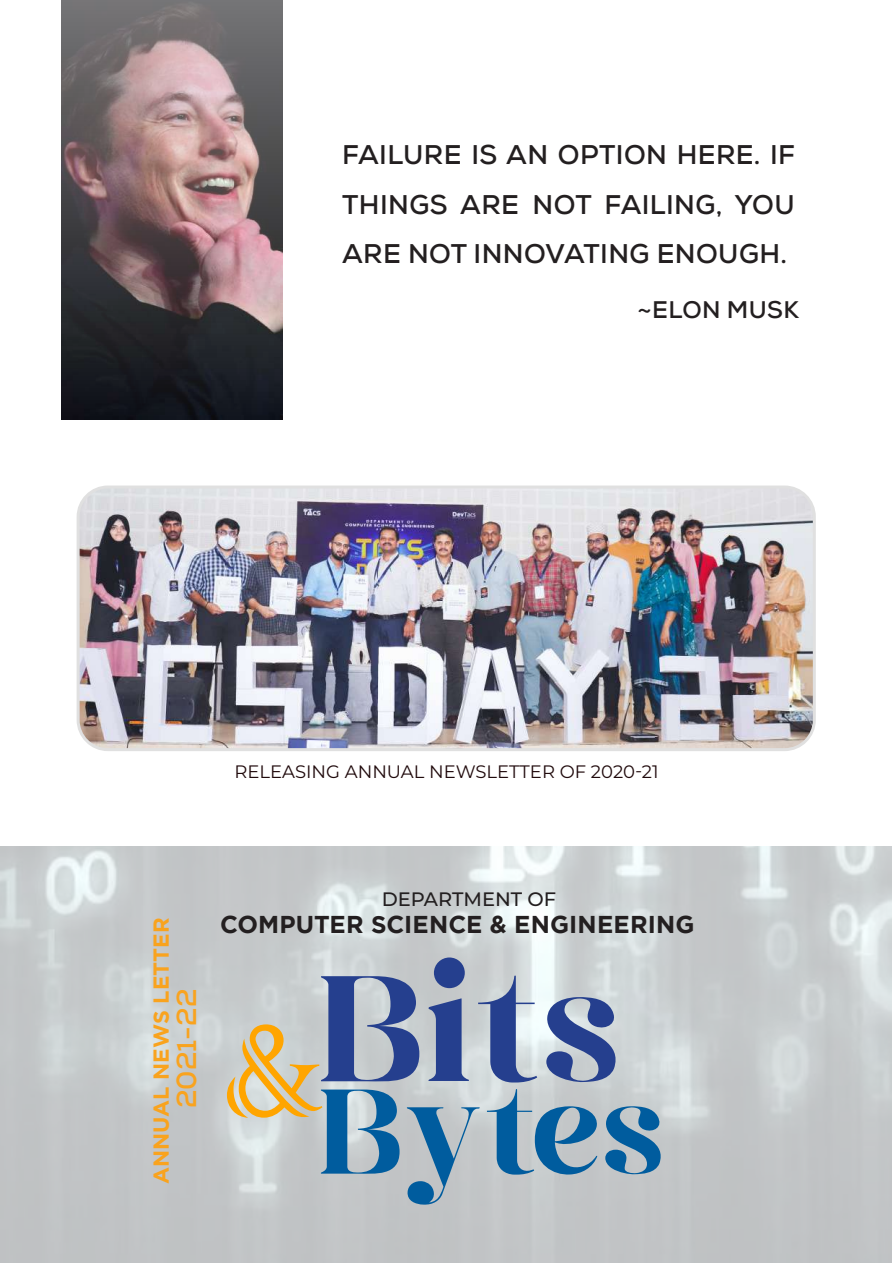
<style>
.page{position:relative;width:893px;height:1263px;background:#fff}
.page>*{position:absolute;margin:0;border:0;box-sizing:border-box;transform-origin:0 0}
.t1{font:151.8px "Seventh August";color:#253f8e}
.t2{font:121.5px "Seventh August";color:#005c9e}
.t3{font:700 27.6px "Nexa";color:#f9a31e}
.t4{font:700 27px/49.5px "Nexa";letter-spacing:.015em;color:#231f20;text-align:justify}
.t5{font:700 24.3px "Gotham";letter-spacing:.005em;color:#231f20}
.t6{font:700 24px "Nexa";letter-spacing:.015em;color:#231f20}
.t7{font:700 21.6px "Gotham";color:#f9a31e}
.t8{font:500 19.5px "Montserrat";color:#231f20}
.t9{font:18px "Montserrat";color:#210b0d}
</style>
<div class="page">
<img style="left:62px;top:0;width:221px;height:420px">
<img style="left:81px;top:489px;width:731px;height:258px">
<div style="left:77px;top:485px;width:739px;height:266px;border:3px solid #e0e0e0;border-radius:30px"></div>
<svg style="left:226px;top:1023px;width:97px;height:95px;background:#cbd2d3"></svg>
<p class="t4" style="left:342px;top:130px;width:454px">FAILURE IS AN OPTION HERE. IF THINGS ARE NOT FAILING, YOU ARE NOT INNOVATING ENOUGH.</p>
<p class="t6" style="left:637px;top:294px;width:163px">~ELON MUSK</p>
<p class="t9" style="left:234px;top:760px;width:426px">RELEASING ANNUAL NEWSLETTER OF 2020-21</p>
<p class="t7" style="left:149px;top:1184px;width:268px;rotate:-90deg">ANNUAL NEWS LETTER</p>
<p class="t3" style="left:169px;top:1108px;width:121px;rotate:-90deg">2021-22</p>
<p class="t8" style="left:382px;top:886px;width:176px">DEPARTMENT OF</p>
<p class="t5" style="left:220px;top:910px;width:476px">COMPUTER SCIENCE &amp; ENGINEERING</p>
<h1 class="t1" style="left:316px;top:940px;width:309px">Bits</h1>
<h2 class="t2" style="left:317px;top:1060px;width:352px">Bytes</h2>
</div>
